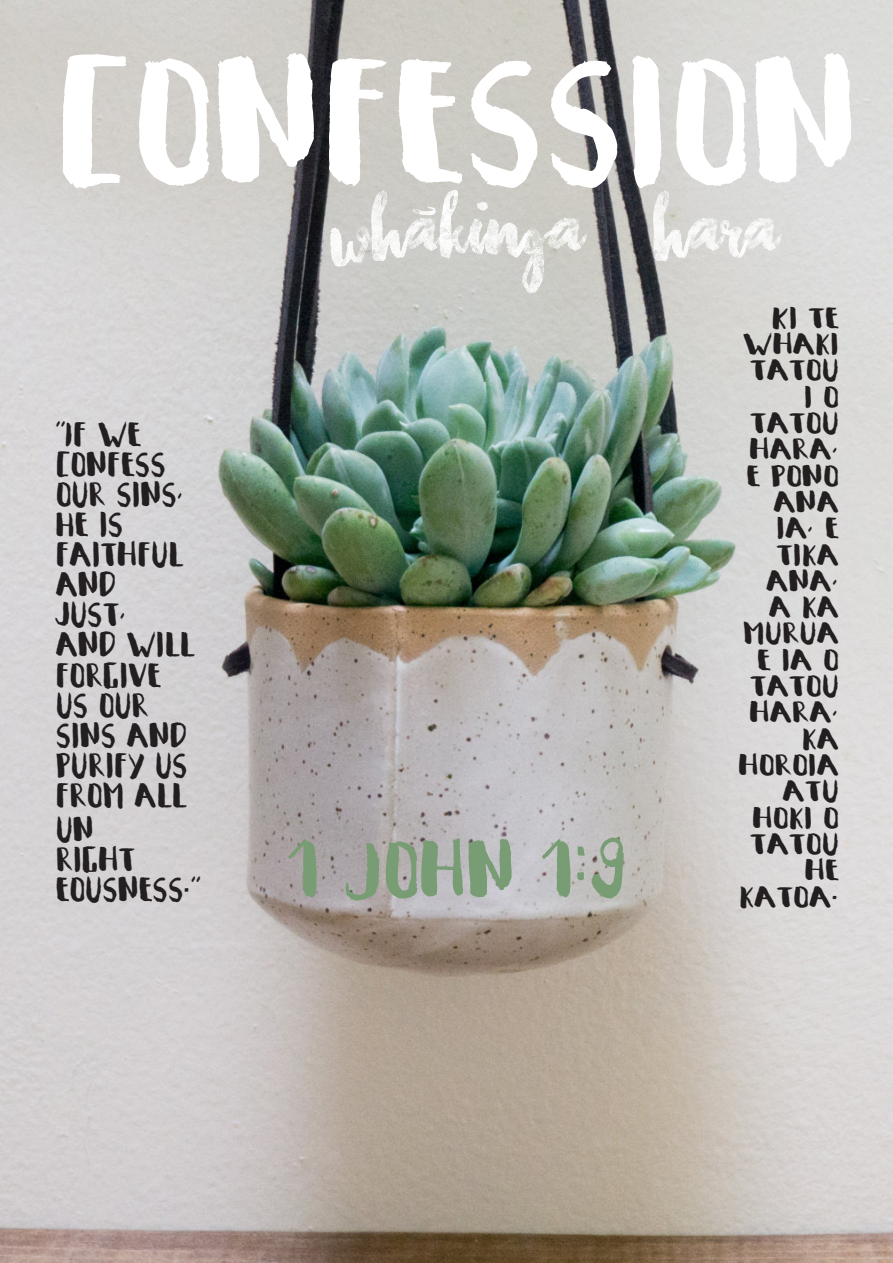
<style>
.page{position:relative;width:893px;height:1263px;background:#fff}
.page>*{position:absolute;margin:0;border:0;box-sizing:border-box;transform-origin:0 0}
.t1{font:99.45px "Summeron";color:#fff}
.t2{font:96.6px "Chasing Embers";color:#fff}
.t3{font:36.75px "Chasing Embers";color:#fff}
.t4{font:19.2px/30.2px "Summeron";color:#231f20}
.t5{font:16.8px/26.2px "Summeron";color:#231f20;text-align:right;scale:1.15 1}
</style>
<div class="page">
<img style="left:0;top:0;width:893px;height:1263px">
<svg style="left:288px;top:837px;width:336px;height:64px;background:#a3ada1"></svg>
<p class="t1" style="left:56px;top:53px;width:805px">CONFESSION</p>
<p class="t2" style="left:332px;top:189px;width:449px">whakinga hara</p>
<p class="t3" style="left:411px;top:215px;width:10px;rotate:-90deg">l</p>
<p class="t4" style="left:56px;top:417px;width:141px">“IF WE<br>CONFESS<br>OUR SINS,<br>HE IS<br>FAITHFUL<br>AND<br>JUST,<br>AND WILL<br>FORGIVE<br>US OUR<br>SINS AND<br>PURIFY US<br>FROM ALL</p>
<p class="t4" style="left:56px;top:812px;width:40px">UN</p>
<p class="t4" style="left:56px;top:842px;width:81px">RIGHT</p>
<p class="t4" style="left:56px;top:872px;width:147px">EOUSNESS.”</p>
<p class="t5" style="left:738px;top:303px;width:89px">KI TE<br>WHAKI<br>TATOU<br>I O<br>TATOU<br>HARA,<br>E PONO<br>ANA<br>IA, E<br>TIKA<br>ANA,<br>A KA<br>MURUA<br>E IA O<br>TATOU<br>HARA,<br>KA<br>HOROIA<br>ATU<br>HOKI O<br>TATOU<br>HE<br>KATOA.</p>
</div>
